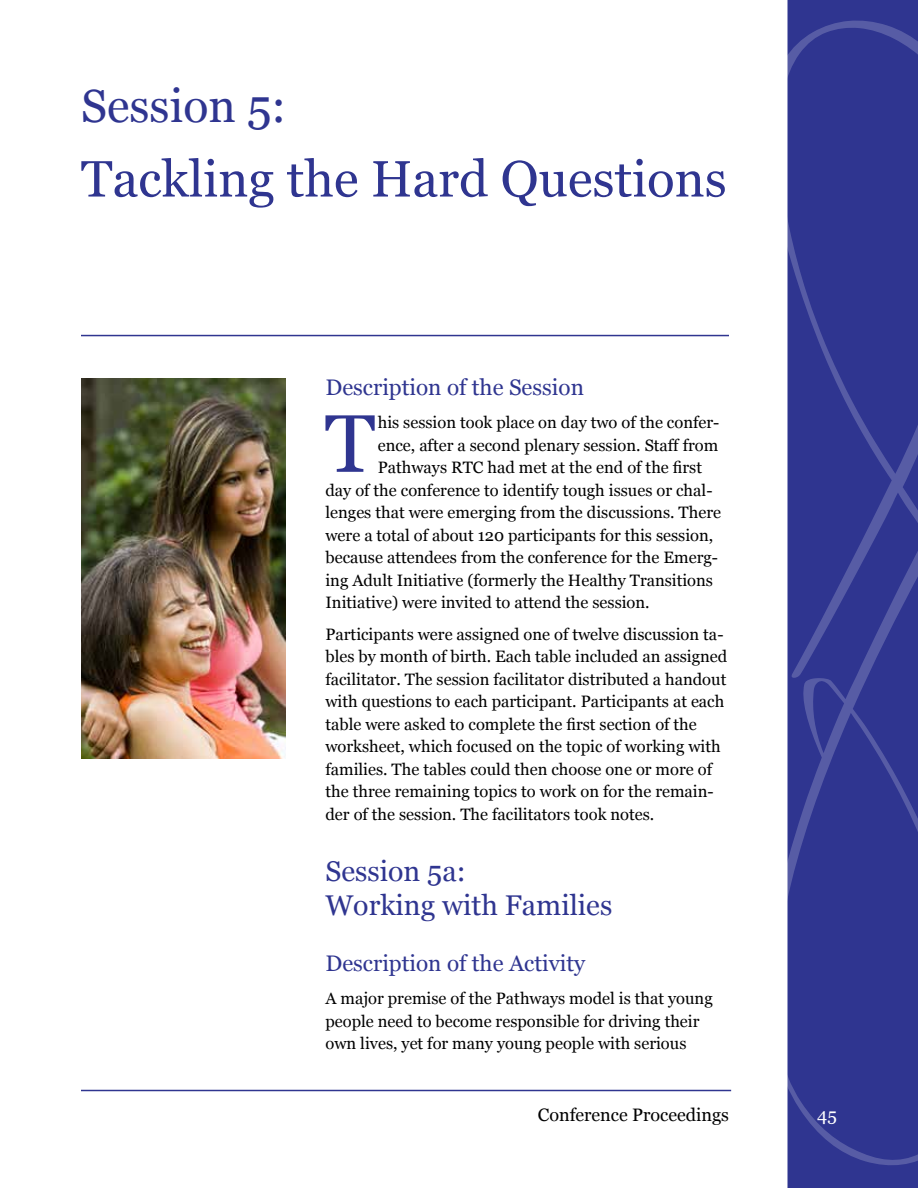
<style>
.page{position:relative;width:918px;height:1188px;background:#fff}
.page>*{position:absolute;margin:0;border:0;box-sizing:border-box;transform-origin:0 0}
.t1{font:81.45px "Georgia";color:#2f3590}
.t2{font:51px "Georgia";color:#2f3590}
.t3{font:46.5px "Georgia";color:#2f3590}
.t4{font:28.5px/34.2px "Georgia";color:#2f3590}
.t5{font:22.5px "Georgia";color:#2f3590}
.t6{font:18px "Georgia";color:#000}
.t7{font:18px "Georgia";color:#fff}
.t8{font:16.5px/22.5px "Georgia";color:#000}
</style>
<div class="page">
<hr style="left:81px;top:1090px;width:650px;height:1px;background:#2f3590">
<div style="left:788px;top:0;width:130px;height:1188px;background:#2f3590"></div>
<svg style="left:787px;top:20px;width:131px;height:1149px;background:#323892"></svg>
<img style="left:81px;top:378px;width:204px;height:380px">
<hr style="left:81px;top:335px;width:648px;height:1px;background:#2f3590">
<h3 class="t3" style="left:81px;top:78px;width:207px">Session 5:</h3>
<h2 class="t2" style="left:81px;top:148px;width:647px">Tackling the Hard Questions</h2>
<h3 class="t5" style="left:326px;top:374px;width:260px">Description of the Session</h3>
<h1 class="t1" style="left:325px;top:394px;width:52px">T</h1>
<p class="t8" style="left:378px;top:412px;width:343px">his session took place on day two of the confer-</p>
<p class="t8" style="left:378px;top:434px;width:342px">ence, after a second plenary session. Staff from</p>
<p class="t8" style="left:378px;top:457px;width:326px">Pathways RTC had met at the end of the first</p>
<p class="t8" style="left:325px;top:479px;width:389px">day of the conference to identify tough issues or chal-</p>
<p class="t8" style="left:325px;top:502px;width:397px">lenges that were emerging from the discussions. There</p>
<p class="t8" style="left:325px;top:524px;width:389px">were a total of about 120 participants for this session,</p>
<p class="t8" style="left:325px;top:547px;width:394px">because attendees from the conference for the Emerg-</p>
<p class="t8" style="left:325px;top:569px;width:389px">ing Adult Initiative (formerly the Healthy Transitions</p>
<p class="t8" style="left:325px;top:592px;width:326px">Initiative) were invited to attend the session.</p>
<p class="t8" style="left:325px;top:623px;width:403px">Participants were assigned one of twelve discussion ta&shy;bles by month of birth. Each table included an assigned facilitator. The session facilitator distributed a handout with questions to each participant. Participants at each table were asked to complete the first section of the worksheet, which focused on the topic of working with families. The tables could then choose one or more of the three remaining topics to work on for the remain&shy;der of the session. The facilitators took notes.</p>
<h3 class="t4" style="left:326px;top:854px;width:288px">Session 5a:<br>Working with Families</h3>
<h3 class="t5" style="left:326px;top:950px;width:261px">Description of the Activity</h3>
<p class="t8" style="left:326px;top:988px;width:389px">A major premise of the Pathways model is that young people need to become responsible for driving their own lives, yet for many young people with serious</p>
<p class="t6" style="left:538px;top:1104px;width:193px">Conference Proceedings</p>
<p class="t7" style="left:817px;top:1104px;width:21px">45</p>
</div>
